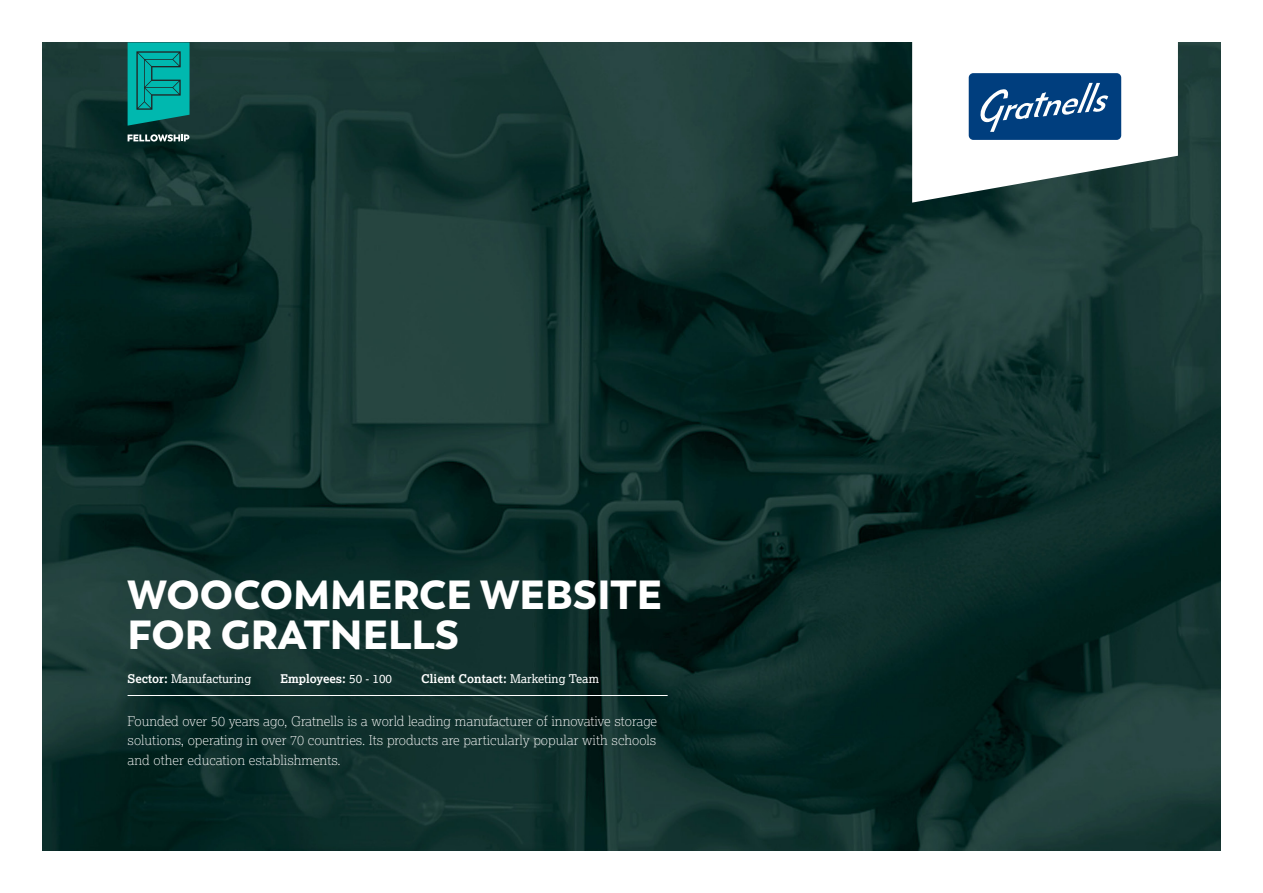
<style>
.page{position:relative;width:1263px;height:893px;background:#fff}
.page>*{position:absolute;margin:0;border:0;box-sizing:border-box;transform-origin:0 0}
.t1{font:900 40.5px/40.5px "Trenda";color:#fff}
.t2{font:100 13.5px/19.5px "Lexia";color:#fff;text-align:justify}
.t3{font:700 12px "Lexia";color:#fff}
.t4{font:12px "Lexia";color:#fff}
.s1{font-weight:700}
.s2{font-weight:400}
</style>
<div class="page">
<img style="left:43px;top:43px;width:1177px;height:807px">
<svg style="left:912px;top:42px;width:266px;height:161px"></svg>
<div style="left:969px;top:73px;width:152px;height:67px;background:#003e7e;border-radius:5px"></div>
<svg style="left:980px;top:83px;width:128px;height:49px"></svg>
<hr style="left:128px;top:695px;width:540px;height:1px;background:#fff">
<svg style="left:128px;top:134px;width:61px;height:8px"></svg>
<svg style="left:128px;top:43px;width:61px;height:83px;background:#04a098"></svg>
<p class="t1" style="left:128px;top:575px;width:536px">WOOCOMMERCE WEBSITE<br>FOR GRATNELLS</p>
<p class="t4" style="left:128px;top:671px;width:125px"><span class="s1">Sector:</span> Manufacturing</p>
<p class="t3" style="left:280px;top:671px;width:113px">Employees: <span class="s2">50 - 100</span></p>
<p class="t3" style="left:421px;top:671px;width:179px">Client Contact: <span class="s2">Marketing Team</span></p>
<p class="t2" style="left:128px;top:711px;width:531px">Founded over 50 years ago, Gratnells is a world leading manufacturer of innovative storage solutions, operating in over 70 countries. Its products are particularly popular with schools and other education establishments.</p>
</div>
